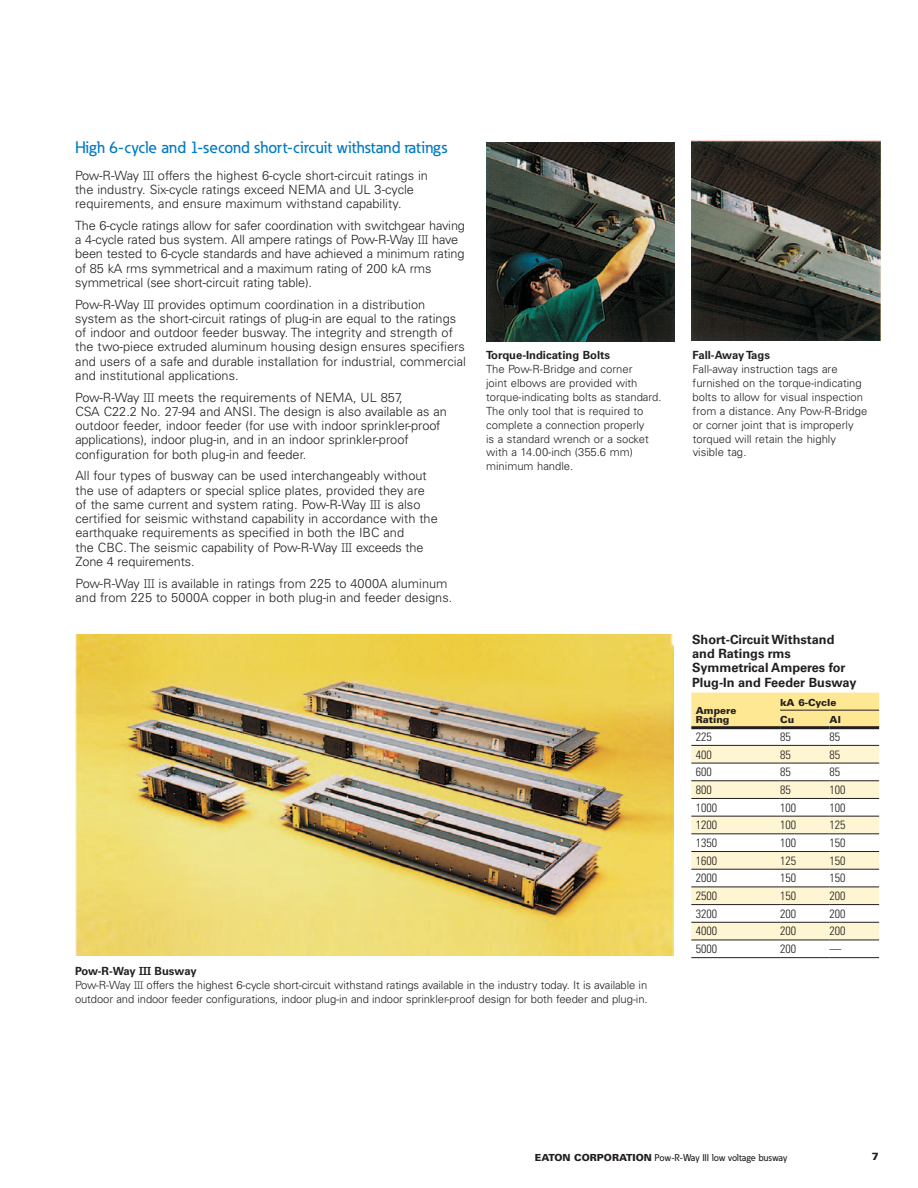
<style>
.page{position:relative;width:918px;height:1188px;background:#fff}
.page>*{position:absolute;margin:0;border:0;box-sizing:border-box;transform-origin:0 0}
.t1{font:500 16.5px "Eaton";color:#007ac2}
.t2{font:300 12.75px/14.2px "Univers LT Std";color:#231f20}
.t3{font:700 12.75px/14.2px "Univers LT Std";color:#231f20}
.t4{font:300 condensed 12px "Univers LT Std";color:#231f20}
.t5{font:300 11.25px/13.8px "Univers LT Std";color:#231f20}
.t6{font:700 11.25px "Univers LT Std";color:#231f20}
.t7{font:700 11.25px "Univers LT Std";letter-spacing:-.02em;color:#231f20}
.t8{font:900 10.5px "Univers LT Std";color:#231f20}
.t9{font:500 9.75px "Eaton";letter-spacing:-.01em;color:#231f20}
.t10{font:900 9.75px/9px "Univers LT Std";color:#231f20}
.s1{font-family:"Rockwell"}
.s2{font-weight:700}
.s3{font-family:"Glypha";font-weight:700}
.s4{font-family:"Univers LT Std";font-weight:900}
</style>
<div class="page">
<svg style="left:691px;top:693px;width:188px;height:247px"></svg>
<hr style="left:691px;top:957px;width:89px;height:1px;background:#231f20">
<hr style="left:780px;top:957px;width:50px;height:1px;background:#231f20">
<hr style="left:830px;top:957px;width:49px;height:1px;background:#231f20">
<hr style="left:691px;top:745px;width:89px;height:1px;background:#231f20">
<hr style="left:780px;top:745px;width:50px;height:1px;background:#231f20">
<hr style="left:830px;top:745px;width:49px;height:1px;background:#231f20">
<hr style="left:691px;top:763px;width:89px;height:1px;background:#231f20">
<hr style="left:780px;top:763px;width:50px;height:1px;background:#231f20">
<hr style="left:830px;top:763px;width:49px;height:1px;background:#231f20">
<hr style="left:691px;top:781px;width:89px;height:1px;background:#231f20">
<hr style="left:780px;top:781px;width:50px;height:1px;background:#231f20">
<hr style="left:830px;top:781px;width:49px;height:1px;background:#231f20">
<hr style="left:691px;top:798px;width:89px;height:1px;background:#231f20">
<hr style="left:780px;top:798px;width:50px;height:1px;background:#231f20">
<hr style="left:830px;top:798px;width:49px;height:1px;background:#231f20">
<hr style="left:691px;top:816px;width:89px;height:1px;background:#231f20">
<hr style="left:780px;top:816px;width:50px;height:1px;background:#231f20">
<hr style="left:830px;top:816px;width:49px;height:1px;background:#231f20">
<hr style="left:691px;top:834px;width:89px;height:1px;background:#231f20">
<hr style="left:780px;top:834px;width:50px;height:1px;background:#231f20">
<hr style="left:830px;top:834px;width:49px;height:1px;background:#231f20">
<hr style="left:691px;top:851px;width:89px;height:1px;background:#231f20">
<hr style="left:780px;top:851px;width:50px;height:1px;background:#231f20">
<hr style="left:830px;top:851px;width:49px;height:1px;background:#231f20">
<hr style="left:691px;top:869px;width:89px;height:1px;background:#231f20">
<hr style="left:780px;top:869px;width:50px;height:1px;background:#231f20">
<hr style="left:830px;top:869px;width:49px;height:1px;background:#231f20">
<hr style="left:691px;top:887px;width:89px;height:1px;background:#231f20">
<hr style="left:780px;top:887px;width:50px;height:1px;background:#231f20">
<hr style="left:830px;top:887px;width:49px;height:1px;background:#231f20">
<hr style="left:691px;top:904px;width:89px;height:1px;background:#231f20">
<hr style="left:780px;top:904px;width:50px;height:1px;background:#231f20">
<hr style="left:830px;top:904px;width:49px;height:1px;background:#231f20">
<hr style="left:691px;top:922px;width:89px;height:1px;background:#231f20">
<hr style="left:780px;top:922px;width:50px;height:1px;background:#231f20">
<hr style="left:830px;top:922px;width:49px;height:1px;background:#231f20">
<hr style="left:691px;top:940px;width:89px;height:1px;background:#231f20">
<hr style="left:780px;top:940px;width:50px;height:1px;background:#231f20">
<hr style="left:830px;top:940px;width:49px;height:1px;background:#231f20">
<hr style="left:780px;top:710px;width:50px;height:1px;background:#231f20">
<hr style="left:830px;top:710px;width:49px;height:1px;background:#231f20">
<hr style="left:780px;top:726px;width:50px;height:3px;background:#231f20">
<hr style="left:830px;top:726px;width:49px;height:3px;background:#231f20">
<hr style="left:691px;top:726px;width:89px;height:3px;background:#231f20">
<img style="left:75px;top:635px;width:599px;height:321px">
<img style="left:487px;top:142px;width:187px;height:200px">
<img style="left:692px;top:141px;width:188px;height:199px">
<p class="t1" style="left:75px;top:138px;width:374px">High 6-cycle and 1-second short-circuit withstand ratings</p>
<p class="t2" style="left:75px;top:168px;width:354px">Pow-R-Way <span class="s1">III</span> offers the highest 6-cycle short-circuit ratings in the industry. Six-cycle ratings exceed NEMA and UL 3-cycle requirements, and ensure maximum withstand capability.</p>
<p class="t2" style="left:75px;top:218px;width:392px">The 6-cycle ratings allow for safer coordination with switchgear having a 4-cycle rated bus system. All ampere ratings of Pow-R-Way <span class="s1">III</span> have been tested to 6-cycle standards and have achieved a minimum rating of 85 kA rms symmetrical and a maximum rating of 200 kA rms symmetrical (see short-circuit rating table).</p>
<p class="t2" style="left:75px;top:297px;width:392px">Pow-R-Way <span class="s1">III</span> provides optimum coordination in a distribution system as the short-circuit ratings of plug-in are equal to the ratings of indoor and outdoor feeder busway. The integrity and strength of the two-piece extruded aluminum housing design ensures specifiers and users of a safe and durable installation for industrial, commercial and institutional applications.</p>
<p class="t2" style="left:75px;top:390px;width:373px">Pow-R-Way <span class="s1">III</span> meets the requirements of NEMA, UL 857,<br>CSA C22.2 No. 27-94 and ANSI. The design is also available as an outdoor feeder, indoor feeder (for use with indoor sprinkler-proof applications), indoor plug-in, and in an indoor sprinkler-proof configuration for both plug-in and feeder.</p>
<p class="t2" style="left:75px;top:469px;width:364px">All four types of busway can be used interchangeably without the use of adapters or special splice plates, provided they are of the same current and system rating. Pow-R-Way <span class="s1">III</span> is also certified for seismic withstand capability in accordance with the earthquake requirements as specified in both the IBC and<br>the CBC. The seismic capability of Pow-R-Way <span class="s1">III</span> exceeds the Zone 4 requirements.</p>
<p class="t2" style="left:76px;top:576px;width:378px">Pow-R-Way <span class="s1">III</span> is available in ratings from 225 to 4000A aluminum and from 225 to 5000A copper in both plug-in and feeder designs.</p>
<p class="t6" style="left:486px;top:349px;width:126px">Torque-Indicating Bolts</p>
<p class="t5" style="left:486px;top:362px;width:177px">The Pow-R-Bridge and corner<br>joint elbows are provided with torque-indicating bolts as standard.<br>The only tool that is required to complete a connection properly<br>is a standard wrench or a socket with a 14.00-inch (355.6 mm) minimum handle.</p>
<p class="t5" style="left:75px;top:964px;width:574px"><span class="s2">Pow-R-Way</span> <span class="s3">III</span> <span class="s2">Busway<br></span>Pow-R-Way <span class="s1">III</span> offers the highest 6-cycle short-circuit withstand ratings available in the industry today. It is available in outdoor and indoor feeder configurations, indoor plug-in and indoor sprinkler-proof design for both feeder and plug-in.</p>
<p class="t7" style="left:693px;top:349px;width:79px">Fall-Away Tags</p>
<p class="t5" style="left:693px;top:362px;width:176px">Fall-away instruction tags are furnished on the torque-indicating bolts to allow for visual inspection from a distance. Any Pow-R-Bridge or corner joint that is improperly torqued will retain the highly visible tag.</p>
<p class="t3" style="left:692px;top:632px;width:166px">Short-Circuit Withstand and Ratings rms<br>Symmetrical Amperes for<br>Plug-In and Feeder Busway</p>
<p class="t10" style="left:696px;top:706px;width:42px">Ampere<br>Rating</p>
<p class="t10" style="left:780px;top:693px;width:58px;line-height:17.5px">kA 6-Cycle<br>Cu</p>
<p class="t10" style="left:830px;top:715px;width:13px">Al</p>
<p class="t4" style="left:696px;top:729px;width:17px">225</p>
<p class="t4" style="left:780px;top:729px;width:12px">85</p>
<p class="t4" style="left:830px;top:729px;width:12px">85</p>
<p class="t4" style="left:696px;top:747px;width:17px">400</p>
<p class="t4" style="left:780px;top:747px;width:12px">85</p>
<p class="t4" style="left:830px;top:747px;width:12px">85</p>
<p class="t4" style="left:696px;top:765px;width:17px">600</p>
<p class="t4" style="left:780px;top:765px;width:12px">85</p>
<p class="t4" style="left:830px;top:765px;width:12px">85</p>
<p class="t4" style="left:696px;top:783px;width:17px">800</p>
<p class="t4" style="left:780px;top:783px;width:12px">85</p>
<p class="t4" style="left:830px;top:783px;width:17px">100</p>
<p class="t4" style="left:696px;top:800px;width:23px">1000</p>
<p class="t4" style="left:780px;top:800px;width:17px">100</p>
<p class="t4" style="left:830px;top:800px;width:17px">100</p>
<p class="t4" style="left:696px;top:818px;width:23px">1200</p>
<p class="t4" style="left:780px;top:818px;width:17px">100</p>
<p class="t4" style="left:830px;top:818px;width:17px">125</p>
<p class="t4" style="left:696px;top:836px;width:23px">1350</p>
<p class="t4" style="left:780px;top:836px;width:17px">100</p>
<p class="t4" style="left:830px;top:836px;width:17px">150</p>
<p class="t4" style="left:696px;top:853px;width:23px">1600</p>
<p class="t4" style="left:780px;top:853px;width:17px">125</p>
<p class="t4" style="left:830px;top:853px;width:17px">150</p>
<p class="t4" style="left:696px;top:871px;width:23px">2000</p>
<p class="t4" style="left:780px;top:871px;width:17px">150</p>
<p class="t4" style="left:830px;top:871px;width:17px">150</p>
<p class="t4" style="left:696px;top:889px;width:23px">2500</p>
<p class="t4" style="left:780px;top:889px;width:17px">150</p>
<p class="t4" style="left:830px;top:889px;width:17px">200</p>
<p class="t4" style="left:696px;top:906px;width:23px">3200</p>
<p class="t4" style="left:780px;top:906px;width:17px">200</p>
<p class="t4" style="left:830px;top:906px;width:17px">200</p>
<p class="t4" style="left:696px;top:924px;width:23px">4000</p>
<p class="t4" style="left:780px;top:924px;width:17px">200</p>
<p class="t4" style="left:830px;top:924px;width:17px">200</p>
<p class="t4" style="left:696px;top:942px;width:23px">5000</p>
<p class="t4" style="left:780px;top:942px;width:17px">200</p>
<p class="t4" style="left:830px;top:942px;width:13px">—</p>
<p class="t9" style="left:535px;top:1151px;width:251px"><span class="s4">EATON CORPORATION</span> Pow-R-Way III low voltage busway</p>
<p class="t8" style="left:872px;top:1150px;width:9px">7</p>
</div>
